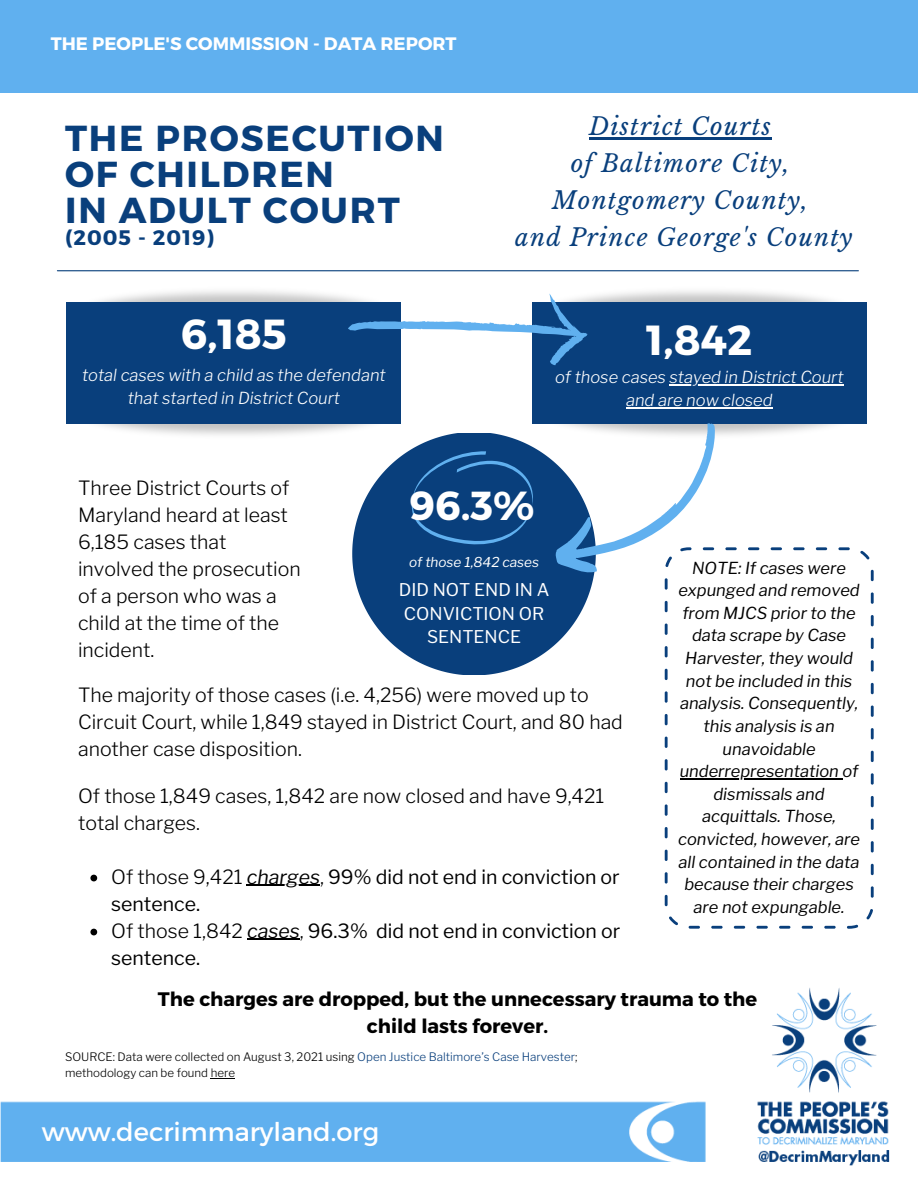
<style>
.page{position:relative;width:918px;height:1188px;background:#fff}
.page>*{position:absolute;margin:0;border:0;box-sizing:border-box;transform-origin:0 0}
.t1{font:700 42px "Montserrat";color:#fff}
.t2{font:700 40.5px "Montserrat";color:#fff}
.t3{font:700 36.15px "Montserrat";letter-spacing:.05em;color:#093f7c}
.t4{font:25.8px "Montserrat";color:#fff}
.t5{font:italic 24px "Libre Baskerville";letter-spacing:.05em;color:#093f7c}
.t6{font:700 21px "Montserrat";letter-spacing:.05em;color:#093f7c}
.t7{font:300 19.5px/27px "Libre Franklin";color:#000}
.t8{font:19.5px/27px "Libre Franklin";color:#000}
.t9{font:700 19.5px/27px "Montserrat";color:#000;text-align:center}
.t10{font:700 18px "Montserrat";color:#fff}
.t11{font:17.4px/23.5px "Libre Franklin";color:#fff;text-align:center}
.t12{font:italic 16.5px/22.6px "Libre Franklin";color:#000;text-align:center}
.t13{font:italic 300 16.5px/22.5px "Libre Franklin";color:#fff;text-align:center}
.t14{font:italic 13.5px "Libre Franklin";color:#fff}
.t15{font:300 11.55px "Libre Franklin";color:#000}
.s1{font-weight:300}
.s2{font-style:italic}
.s3{color:#093f7c}
</style>
<div class="page">
<svg style="left:352px;top:433px;width:238px;height:241px;fill:#093f7c"></svg>
<svg style="left:411px;top:451px;width:122px;height:94px;background:#0f4784"></svg>
<img style="left:66px;top:392px;width:337px;height:64px">
<img style="left:65px;top:271px;width:338px;height:63px">
<div style="left:67px;top:302px;width:334px;height:122px;background:#093f7c"></div>
<img style="left:531px;top:424px;width:304px;height:32px">
<img style="left:531px;top:270px;width:328px;height:32px">
<div style="left:532px;top:302px;width:335px;height:122px;background:#093f7c"></div>
<hr style="left:670px;top:385px;width:174px;height:1px;background:#fff">
<hr style="left:626px;top:407px;width:147px;height:1px;background:#fff">
<svg style="left:543px;top:423px;width:204px;height:170px"></svg>
<svg style="left:348px;top:293px;width:240px;height:72px"></svg>
<div style="left:0;top:0;width:918px;height:92px;background:#60b0ef"></div>
<svg style="left:665px;top:547px;width:209px;height:382px"></svg>
<hr style="left:589px;top:137px;width:183px;height:2px;background:#093f7c">
<img style="left:0;top:988px;width:890px;height:178px">
<svg style="left:90px;top:875px;width:7px;height:6px"></svg>
<hr style="left:247px;top:885px;width:73px;height:1px;background:#000">
<svg style="left:90px;top:929px;width:7px;height:6px"></svg>
<hr style="left:247px;top:939px;width:53px;height:1px;background:#000">
<hr style="left:57px;top:270px;width:801px;height:1px;background:#093f7c">
<svg style="left:211px;top:1078px;width:24px;height:1px"></svg>
<p class="t10" style="left:51px;top:32px;width:407px">THE PEOPLE'S COMMISSION - DATA REPORT</p>
<p class="t3" style="left:65px;top:114px;width:380px">THE PROSECUTION</p>
<p class="t3" style="left:65px;top:150px;width:270px">OF CHILDREN</p>
<p class="t3" style="left:65px;top:186px;width:336px">IN ADULT COURT</p>
<p class="t6" style="left:65px;top:224px;width:150px">(2005 - 2019)</p>
<p class="t5" style="left:589px;top:112px;width:183px">District Courts</p>
<p class="t5" style="left:571px;top:149px;width:220px">of Baltimore City,</p>
<p class="t5" style="left:552px;top:186px;width:257px">Montgomery County,</p>
<p class="t5" style="left:515px;top:223px;width:339px">and Prince George's County</p>
<p class="t1" style="left:181px;top:307px;width:107px">6,185</p>
<p class="t13" style="left:82px;top:364px;width:305px">total cases with a child as the defendant that started in District Court</p>
<p class="t13" style="left:555px;top:366px;width:290px">of those cases stayed in District Court and are now closed</p>
<p class="t1" style="left:646px;top:312px;width:108px">1,842</p>
<p class="t7" style="left:78px;top:474px;width:224px">Three District Courts of<br>Maryland heard at least<br>6,185 cases that involved the prosecution of a person who was a child at the time of the incident.</p>
<p class="t2" style="left:410px;top:479px;width:127px">96.3%</p>
<p class="t14" style="left:409px;top:554px;width:131px">of those 1,842 cases</p>
<p class="t11" style="left:399px;top:578px;width:152px">DID NOT END IN A<br>CONVICTION OR<br>SENTENCE</p>
<p class="t7" style="left:78px;top:681px;width:546px">The majority of those cases (i.e. 4,256) were moved up to<br>Circuit Court, while 1,849 stayed in District Court, and 80 had another case disposition.</p>
<p class="t7" style="left:78px;top:782px;width:528px">Of those 1,849 cases, 1,842 are now closed and have 9,421 total charges.</p>
<p class="t8" style="left:111px;top:863px;width:510px"><span class="s1">Of those 9,421</span> <span class="s2">charges</span><span class="s1">,</span> 99% did not end in conviction or sentence.</p>
<p class="t8" style="left:111px;top:917px;width:511px"><span class="s1">Of those 1,842</span> <span class="s2">cases</span><span class="s1">,</span> 96.3% did not end in conviction or sentence.</p>
<p class="t12" style="left:678px;top:556px;width:183px">NOTE: If cases were expunged and removed from MJCS prior to the data scrape by Case<br>Harvester, they would not be included in this analysis. Consequently, this analysis is an unavoidable underrepresentation of dismissals and acquittals. Those, convicted, however, are all contained in the data because their charges are not expungable.</p>
<p class="t9" style="left:158px;top:984px;width:601px">The charges are dropped, but the unnecessary trauma to the child lasts forever.</p>
<p class="t15" style="left:65px;top:1050px;width:514px">SOURCE: Data were collected on August 3, 2021 using <span class="s3">Open Justice Baltimore’s Case Harvester</span>;</p>
<p class="t15" style="left:65px;top:1066px;width:171px">methodology can be found here</p>
<p class="t4" style="left:42px;top:1115px;width:339px">www.decrimmaryland.org</p>
</div>
